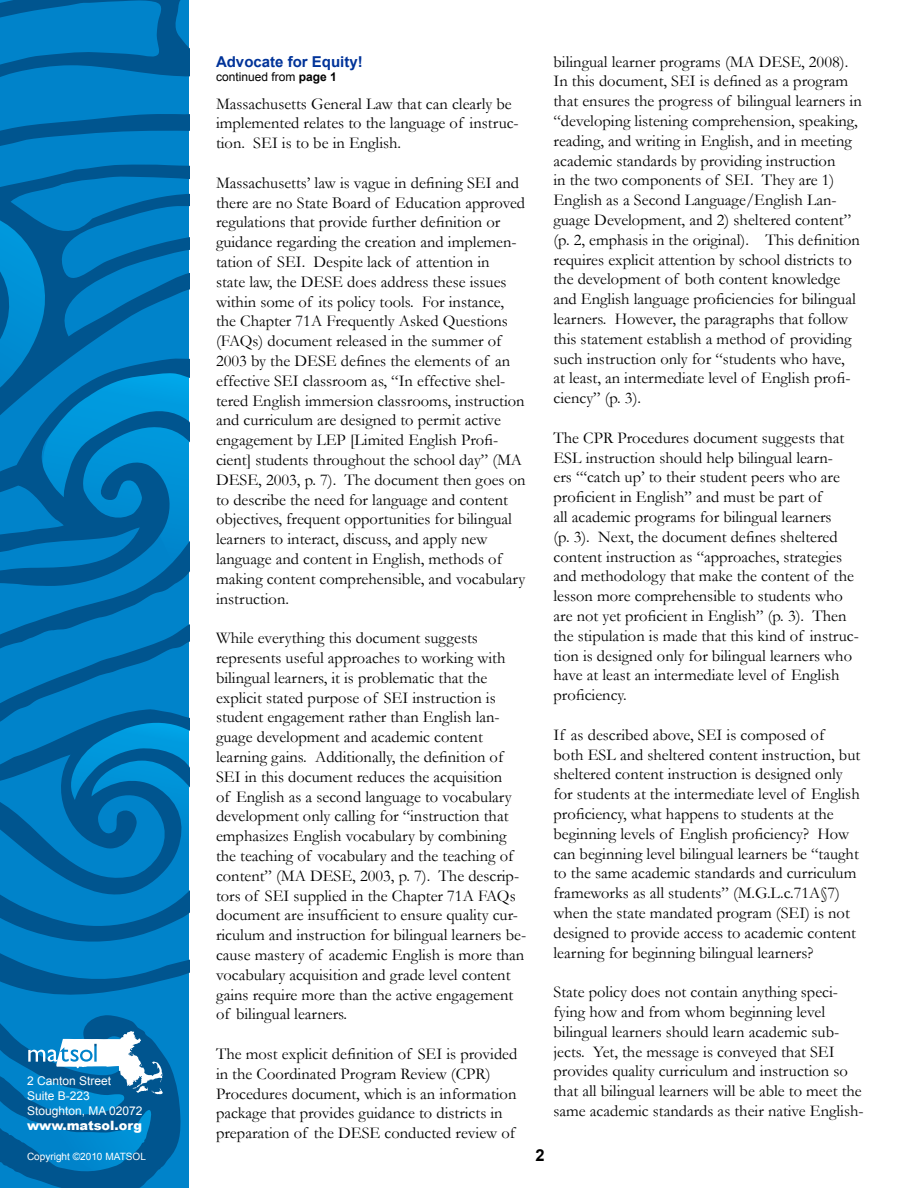
<style>
.page{position:relative;width:918px;height:1188px;background:#fff}
.page>*{position:absolute;margin:0;border:0;box-sizing:border-box;transform-origin:0 0}
.t1{font:16.5px/19.8px "Garamond";color:#000}
.t2{font:700 16.5px "Arial";color:#000}
.t3{font:700 15px "Arial";color:#039}
.t4{font:900 12.9px "Arial";color:#fff}
.t5{font:12px/15px "Arial";color:#fff}
.t6{font:12px "Arial";color:#000}
.t7{font:10.05px "Arial";color:#fff}
.s1{font-weight:700}
</style>
<div class="page">
<svg style="left:0;top:0;width:189px;height:1031px;background:#0076b8"></svg>
<svg style="left:0;top:1031px;width:189px;height:157px;background:#167ab4"></svg>
<p class="t5" style="left:27px;top:1074px;width:117px">2 Canton Street<br>Suite B-223<br>Stoughton, MA 02072</p>
<p class="t4" style="left:27px;top:1116px;width:117px">www.matsol.org</p>
<p class="t7" style="left:27px;top:1150px;width:120px">Copyright ©2010 MATSOL</p>
<p class="t3" style="left:216px;top:52px;width:148px">Advocate for Equity!</p>
<p class="t6" style="left:216px;top:69px;width:122px">continued from <span class="s1">page 1</span></p>
<p class="t1" style="left:216px;top:93px;width:304px">Massachusetts General Law that can clearly be implemented relates to the language of instruc&shy;tion. SEI is to be in English.</p>
<p class="t1" style="left:216px;top:172px;width:311px">Massachusetts’ law is vague in defining SEI and there are no State Board of Education approved regulations that provide further definition or guidance regarding the creation and implemen&shy;tation of SEI. Despite lack of attention in<br>state law, the DESE does address these issues within some of its policy tools. For instance, the Chapter 71A Frequently Asked Questions (FAQs) document released in the summer of 2003 by the DESE defines the elements of an effective SEI classroom as, “In effective shel&shy;tered English immersion classrooms, instruction and curriculum are designed to permit active engagement by LEP [Limited English Profi&shy;cient] students throughout the school day” (MA DESE, 2003, p. 7). The document then goes on to describe the need for language and content objectives, frequent opportunities for bilingual learners to interact, discuss, and apply new language and content in English, methods of making content comprehensible, and vocabulary instruction.</p>
<p class="t1" style="left:216px;top:628px;width:312px">While everything this document suggests represents useful approaches to working with bilingual learners, it is problematic that the explicit stated purpose of SEI instruction is student engagement rather than English lan&shy;guage development and academic content learning gains. Additionally, the definition of SEI in this document reduces the acquisition<br>of English as a second language to vocabulary development only calling for “instruction that emphasizes English vocabulary by combining the teaching of vocabulary and the teaching of content” (MA DESE, 2003, p. 7). The descrip&shy;tors of SEI supplied in the Chapter 71A FAQs document are insufficient to ensure quality cur&shy;riculum and instruction for bilingual learners be&shy;cause mastery of academic English is more than vocabulary acquisition and grade level content gains require more than the active engagement of bilingual learners.</p>
<p class="t1" style="left:216px;top:1044px;width:303px">The most explicit definition of SEI is provided in the Coordinated Program Review (CPR)<br>Procedures document, which is an information package that provides guidance to districts in preparation of the DESE conducted review of</p>
<p class="t1" style="left:554px;top:51px;width:310px">bilingual learner programs (MA DESE, 2008).<br>In this document, SEI is defined as a program that ensures the progress of bilingual learners in “developing listening comprehension, speaking, reading, and writing in English, and in meeting academic standards by providing instruction<br>in the two components of SEI. They are 1)<br>English as a Second Language/English Lan&shy;guage Development, and 2) sheltered content” (p. 2, emphasis in the original). This definition requires explicit attention by school districts to the development of both content knowledge and English language proficiencies for bilingual learners. However, the paragraphs that follow this statement establish a method of providing such instruction only for “students who have,<br>at least, an intermediate level of English profi&shy;ciency” (p. 3).</p>
<p class="t1" style="left:554px;top:427px;width:307px">The CPR Procedures document suggests that ESL instruction should help bilingual learn-<br>ers “‘catch up’ to their student peers who are proficient in English” and must be part of<br>all academic programs for bilingual learners<br>(p. 3). Next, the document defines sheltered content instruction as “approaches, strategies and methodology that make the content of the lesson more comprehensible to students who are not yet proficient in English” (p. 3). Then the stipulation is made that this kind of instruc&shy;tion is designed only for bilingual learners who have at least an intermediate level of English proficiency.</p>
<p class="t1" style="left:554px;top:724px;width:308px">If as described above, SEI is composed of<br>both ESL and sheltered content instruction, but sheltered content instruction is designed only for students at the intermediate level of English proficiency, what happens to students at the beginning levels of English proficiency? How can beginning level bilingual learners be “taught to the same academic standards and curriculum frameworks as all students” (M.G.L.c.71A§7) when the state mandated program (SEI) is not designed to provide access to academic content learning for beginning bilingual learners?</p>
<p class="t1" style="left:554px;top:982px;width:312px">State policy does not contain anything speci&shy;fying how and from whom beginning level bilingual learners should learn academic sub&shy;jects. Yet, the message is conveyed that SEI provides quality curriculum and instruction so that all bilingual learners will be able to meet the same academic standards as their native English-</p>
<p class="t2" style="left:535px;top:1144px;width:11px">2</p>
</div>
